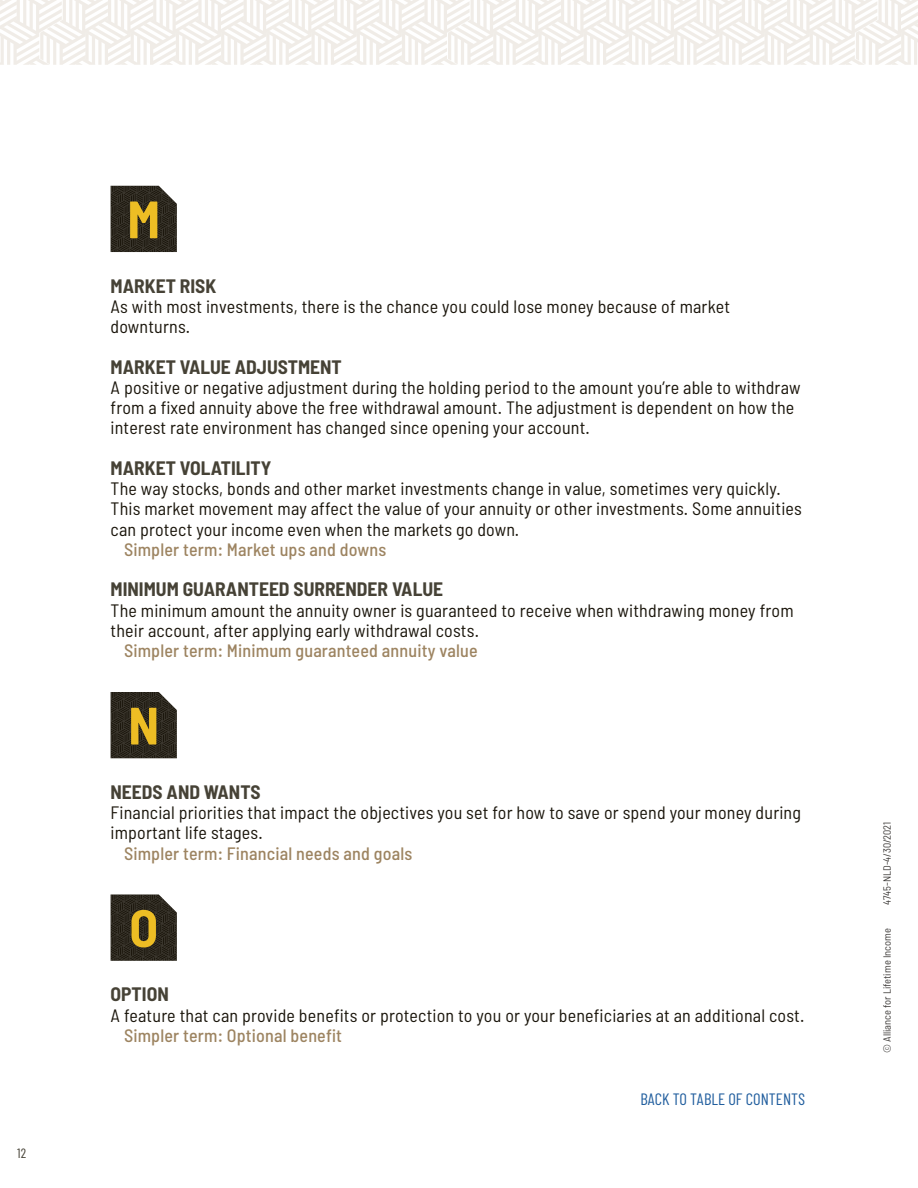
<style>
.page{position:relative;width:918px;height:1188px;background:#fff}
.page>*{position:absolute;margin:0;border:0;box-sizing:border-box;transform-origin:0 0}
.t1{font:700 semi-condensed 52.5px "Barlow";color:#edbd24}
.t2{font:700 semi-condensed 19.5px "Barlow";color:#464236}
.t3{font:semi-condensed 18px/20.2px "Barlow";letter-spacing:.01em;color:#1a150b}
.t4{font:500 semi-condensed 18px "Barlow";letter-spacing:.01em;color:#9d8461}
.t5{font:16.5px "Barlow Condensed";color:#215e9e}
.t6{font:13.5px "Barlow Condensed";color:#464236}
.t7{font:semi-condensed 10.5px "Barlow";color:#3f3c3a}
</style>
<div class="page">
<svg style="left:0;top:0;width:918px;height:65px;fill:#f4f1ee"></svg>
<svg style="left:111px;top:186px;width:66px;height:66px;background:#343027"></svg>
<svg style="left:111px;top:692px;width:66px;height:66px;background:#343027"></svg>
<svg style="left:111px;top:895px;width:66px;height:66px;background:#343027"></svg>
<p class="t6" style="left:17px;top:1144px;width:11px">12</p>
<h1 class="t1" style="left:127px;top:187px;width:34px">M</h1>
<p class="t2" style="left:111px;top:273px;width:107px">MARKET RISK</p>
<p class="t3" style="left:111px;top:296px;width:621px">As with most investments, there is the chance you could lose money because of market downturns.</p>
<p class="t2" style="left:111px;top:354px;width:233px">MARKET VALUE ADJUSTMENT</p>
<p class="t3" style="left:111px;top:377px;width:691px">A positive or negative adjustment during the holding period to the amount you’re able to withdraw from a fixed annuity above the free withdrawal amount. The adjustment is dependent on how the interest rate environment has changed since opening your account.</p>
<p class="t2" style="left:111px;top:456px;width:162px">MARKET VOLATILITY</p>
<p class="t3" style="left:111px;top:478px;width:693px">The way stocks, bonds and other market investments change in value, sometimes very quickly.<br>This market movement may affect the value of your annuity or other investments. Some annuities can protect your income even when the markets go down.</p>
<p class="t4" style="left:124px;top:538px;width:264px">Simpler term: Market ups and downs</p>
<p class="t2" style="left:111px;top:577px;width:334px">MINIMUM GUARANTEED SURRENDER VALUE</p>
<p class="t3" style="left:111px;top:599px;width:685px">The minimum amount the annuity owner is guaranteed to receive when withdrawing money from their account, after applying early withdrawal costs.</p>
<p class="t4" style="left:124px;top:639px;width:355px">Simpler term: Minimum guaranteed annuity value</p>
<h1 class="t1" style="left:128px;top:693px;width:32px">N</h1>
<p class="t2" style="left:111px;top:780px;width:152px">NEEDS AND WANTS</p>
<p class="t3" style="left:111px;top:802px;width:692px">Financial priorities that impact the objectives you set for how to save or spend your money during important life stages.</p>
<p class="t4" style="left:124px;top:842px;width:290px">Simpler term: Financial needs and goals</p>
<h1 class="t1" style="left:129px;top:896px;width:30px">O</h1>
<p class="t2" style="left:111px;top:982px;width:60px">OPTION</p>
<p class="t3" style="left:111px;top:1004px;width:695px">A feature that can provide benefits or protection to you or your beneficiaries at an additional cost.</p>
<p class="t4" style="left:124px;top:1024px;width:219px">Simpler term: Optional benefit</p>
<p class="t5" style="left:640px;top:1089px;width:166px">BACK TO TABLE OF CONTENTS</p>
<p class="t7" style="left:881px;top:905px;width:85px;rotate:-90deg">4745-NLD-4/30/2021</p>
<p class="t7" style="left:881px;top:1053px;width:126px;rotate:-90deg">© Alliance for Lifetime Income</p>
</div>
